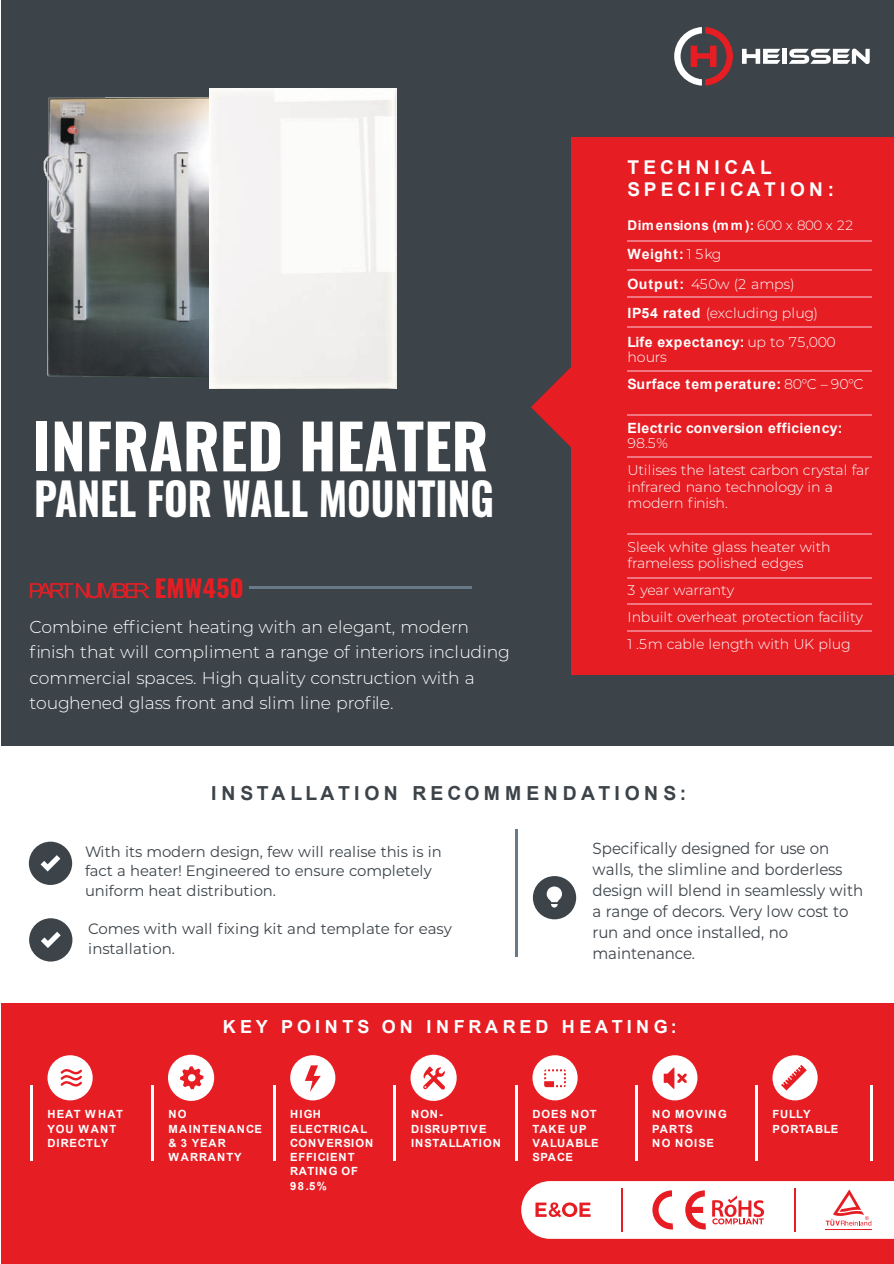
<style>
.page{position:relative;width:894px;height:1264px;background:#fff}
.page>*{position:absolute;margin:0;border:0;box-sizing:border-box;transform-origin:0 0}
.t1{font:700 61.5px "Oswald";color:#fff}
.t2{font:700 45px "Oswald";color:#fff;scale:.9 1}
.t3{font:20.7px "Arial";letter-spacing:-.185em;color:#e61e24;scale:1.07 1}
.t4{font:700 19.35px "Arial";letter-spacing:.215em;color:#3c4349}
.t5{font:700 19.05px/22.2px "Arial";letter-spacing:.215em;color:#fff}
.t6{font:700 18px "Arial";letter-spacing:.225em;color:#fff}
.t7{font:300 17.25px/25.5px "Montserrat";letter-spacing:-.01em;color:#fff}
.t8{font:16.05px/20.9px "Montserrat";letter-spacing:-.01em;color:#3c4349;scale:.93 1}
.t9{font:15px/19.5px "Montserrat";color:#3c4349}
.t10{font:300 14.1px/16.5px "Montserrat";letter-spacing:-.01em;color:#fff}
.t11{font:700 14.1px "Arial";letter-spacing:.03em;color:#fff}
.t12{font:700 13.5px "Arial";letter-spacing:.045em;color:#fff}
.t13{font:700 11.25px/14.2px "Arial";letter-spacing:.075em;color:#fff}
.t14{font:700 11.25px/14.2px "Arial";letter-spacing:.105em;color:#fff}
.t15{font:700 11.25px/14.2px "Arial";letter-spacing:.1em;color:#fff}
.t16{font:700 11.25px/14.2px "Arial";letter-spacing:.055em;color:#fff}
.s1{font-family:"Oswald";font-weight:700;font-size:24.15px}
.s2{font-family:"Montserrat";font-weight:300}
.s3{font-family:"Arial";font-weight:700}
</style>
<div class="page">
<div style="left:1px;top:1003px;width:892px;height:260px;background:#e61e24"></div>
<div style="left:1px;top:0;width:892px;height:745px;background:#3c4349"></div>
<svg style="left:742px;top:49px;width:38px;height:15px"></svg>
<div style="left:781px;top:49px;width:5px;height:15px;background:#fff"></div>
<svg style="left:789px;top:49px;width:80px;height:15px"></svg>
<svg style="left:674px;top:27px;width:58px;height:59px"></svg>
<svg style="left:531px;top:367px;width:40px;height:80px"></svg>
<div style="left:571px;top:137px;width:322px;height:538px;background:#e61e24"></div>
<hr style="left:627px;top:240px;width:244px;height:1px;background:#f27681">
<hr style="left:627px;top:269px;width:244px;height:2px;background:#f27681">
<hr style="left:627px;top:296px;width:244px;height:2px;background:#f27681">
<hr style="left:627px;top:326px;width:244px;height:1px;background:#f27681">
<hr style="left:627px;top:370px;width:244px;height:1px;background:#f27681">
<hr style="left:627px;top:414px;width:244px;height:2px;background:#f27681">
<hr style="left:627px;top:456px;width:244px;height:2px;background:#f27681">
<hr style="left:627px;top:533px;width:244px;height:2px;background:#f27681">
<hr style="left:627px;top:577px;width:244px;height:1px;background:#f27681">
<hr style="left:627px;top:603px;width:244px;height:1px;background:#f27681">
<hr style="left:627px;top:630px;width:244px;height:1px;background:#f27681">
<svg style="left:290px;top:1055px;width:45px;height:45px"></svg>
<hr style="left:273px;top:1085px;width:2px;height:75px;background:#fff">
<hr style="left:393px;top:1085px;width:3px;height:75px;background:#fff">
<div style="left:410px;top:1054px;width:46px;height:46px;background:#fff;border-radius:50%"></div>
<svg style="left:423px;top:1066px;width:22px;height:23px"></svg>
<div style="left:532px;top:1055px;width:45px;height:45px;background:#fff;border-radius:50%"></div>
<hr style="left:515px;top:1085px;width:2px;height:75px;background:#fff">
<svg style="left:544px;top:1069px;width:21px;height:18px"></svg>
<div style="left:652px;top:1055px;width:45px;height:45px;background:#fff;border-radius:50%"></div>
<hr style="left:634px;top:1085px;width:3px;height:75px;background:#fff">
<svg style="left:663px;top:1067px;width:23px;height:22px"></svg>
<div style="left:772px;top:1055px;width:45px;height:45px;background:#fff;border-radius:50%"></div>
<hr style="left:754px;top:1085px;width:3px;height:75px;background:#fff">
<svg style="left:781px;top:1064px;width:25px;height:26px"></svg>
<hr style="left:869px;top:1085px;width:3px;height:75px;background:#fff">
<hr style="left:151px;top:1085px;width:2px;height:75px;background:#fff">
<div style="left:168px;top:1054px;width:46px;height:46px;background:#fff;border-radius:50%"></div>
<svg style="left:180px;top:1066px;width:23px;height:23px"></svg>
<div style="left:47px;top:1055px;width:46px;height:45px;background:#fff;border-radius:50%"></div>
<hr style="left:30px;top:1085px;width:3px;height:75px;background:#fff">
<svg style="left:60px;top:1069px;width:22px;height:17px"></svg>
<hr style="left:250px;top:586px;width:222px;height:3px;background:#687a87">
<div style="left:29px;top:841px;width:43px;height:44px;background:#3c4349;border-radius:50%"></div>
<svg style="left:41px;top:855px;width:19px;height:16px"></svg>
<div style="left:29px;top:918px;width:43px;height:43px;background:#3c4349;border-radius:50%"></div>
<svg style="left:41px;top:931px;width:20px;height:17px"></svg>
<svg style="left:532px;top:876px;width:44px;height:43px"></svg>
<hr style="left:515px;top:829px;width:2px;height:127px;background:#687a87">
<svg style="left:521px;top:1181px;width:372px;height:57px;background:#fbe3e4"></svg>
<hr style="left:825px;top:1229px;width:46px;height:1px;background:#e61e24">
<hr style="left:793px;top:1188px;width:2px;height:43px;background:#e61e24">
<img style="left:43px;top:88px;width:177px;height:301px">
<img style="left:210px;top:88px;width:186px;height:300px">
<h1 class="t1" style="left:33px;top:404px;width:457px">INFRARED HEATER</h1>
<h2 class="t2" style="left:34px;top:468px;width:512px">PANEL FOR WALL MOUNTING</h2>
<h3 class="t3" style="left:28px;top:582px;width:202px">PART NUMBER: <span class="s1">E M W 4 5 0</span></h3>
<p class="t7" style="left:30px;top:613px;width:481px">Combine efficient heating with an elegant, modern finish that will compliment a range of interiors including commercial spaces. High quality construction with a toughened glass front and slim line profile.</p>
<h3 class="t5" style="left:627px;top:158px;width:208px">TECHNICAL<br>SPECIFICATION:</h3>
<p class="t12" style="left:627px;top:220px;width:227px">Dimensions (mm): <span class="s2">600 x 800 x 22</span></p>
<p class="t11" style="left:627px;top:249px;width:95px">Weight: <span class="s2">1 5kg</span></p>
<p class="t10" style="left:627px;top:270px;width:192px;line-height:28.8px"><span class="s3">Output:</span> 450w (2 amps)<br><span class="s3">IP54 rated</span> (excluding plug)</p>
<p class="t11" style="left:627px;top:337px;width:209px">Life expectancy: <span class="s2">up to 75,000</span></p>
<p class="t10" style="left:627px;top:349px;width:41px">hours</p>
<p class="t11" style="left:627px;top:379px;width:237px">Surface temperature: <span class="s2">80°C – 90°C</span></p>
<p class="t11" style="left:627px;top:423px;width:216px">Electric conversion efficiency:</p>
<p class="t10" style="left:627px;top:429px;width:243px;line-height:27px">98.5%<br>Utilises the latest carbon crystal far</p>
<p class="t10" style="left:627px;top:478px;width:207px">infrared nano technology in a modern finish.</p>
<p class="t10" style="left:627px;top:538px;width:205px">Sleek white glass heater with frameless polished edges</p>
<p class="t10" style="left:627px;top:577px;width:237px;line-height:26.7px">3 year warranty<br>Inbuilt overheat protection facility<br>1 .5m cable length with UK plug</p>
<h3 class="t4" style="left:211px;top:785px;width:476px">INSTALLATION RECOMMENDATIONS:</h3>
<p class="t9" style="left:85px;top:841px;width:358px">With its modern design, few will realise this is in fact a heater! Engineered to ensure completely uniform heat distribution.</p>
<p class="t9" style="left:88px;top:919px;width:365px">Comes with wall fixing kit and template for easy installation.</p>
<p class="t8" style="left:592px;top:838px;width:293px">Specifically designed for use on walls, the slimline and borderless design will blend in seamlessly with a range of decors. Very low cost to run and once installed, no maintenance.</p>
<p class="t13" style="left:47px;top:1108px;width:77px">HEAT WHAT<br>YOU WANT<br>DIRECTLY</p>
<p class="t6" style="left:223px;top:1019px;width:455px">KEY POINTS ON INFRARED HEATING:</p>
<p class="t14" style="left:168px;top:1108px;width:95px">NO<br>MAINTENANCE &amp; 3 YEAR<br>WARRANTY</p>
<p class="t13" style="left:290px;top:1108px;width:84px">HIGH<br>ELECTRICAL<br>CONVERSION<br>EFFICIENT<br>RATING OF<br>98.5%</p>
<p class="t13" style="left:411px;top:1108px;width:91px">NON-<br>DISRUPTIVE<br>INSTALLATION</p>
<p class="t13" style="left:532px;top:1108px;width:68px">DOES NOT<br>TAKE UP<br>VALUABLE<br>SPACE</p>
<p class="t15" style="left:652px;top:1108px;width:76px">NO MOVING<br>PARTS<br>NO NOISE</p>
<p class="t16" style="left:772px;top:1108px;width:67px">FULLY<br>PORTABLE</p>
</div>
